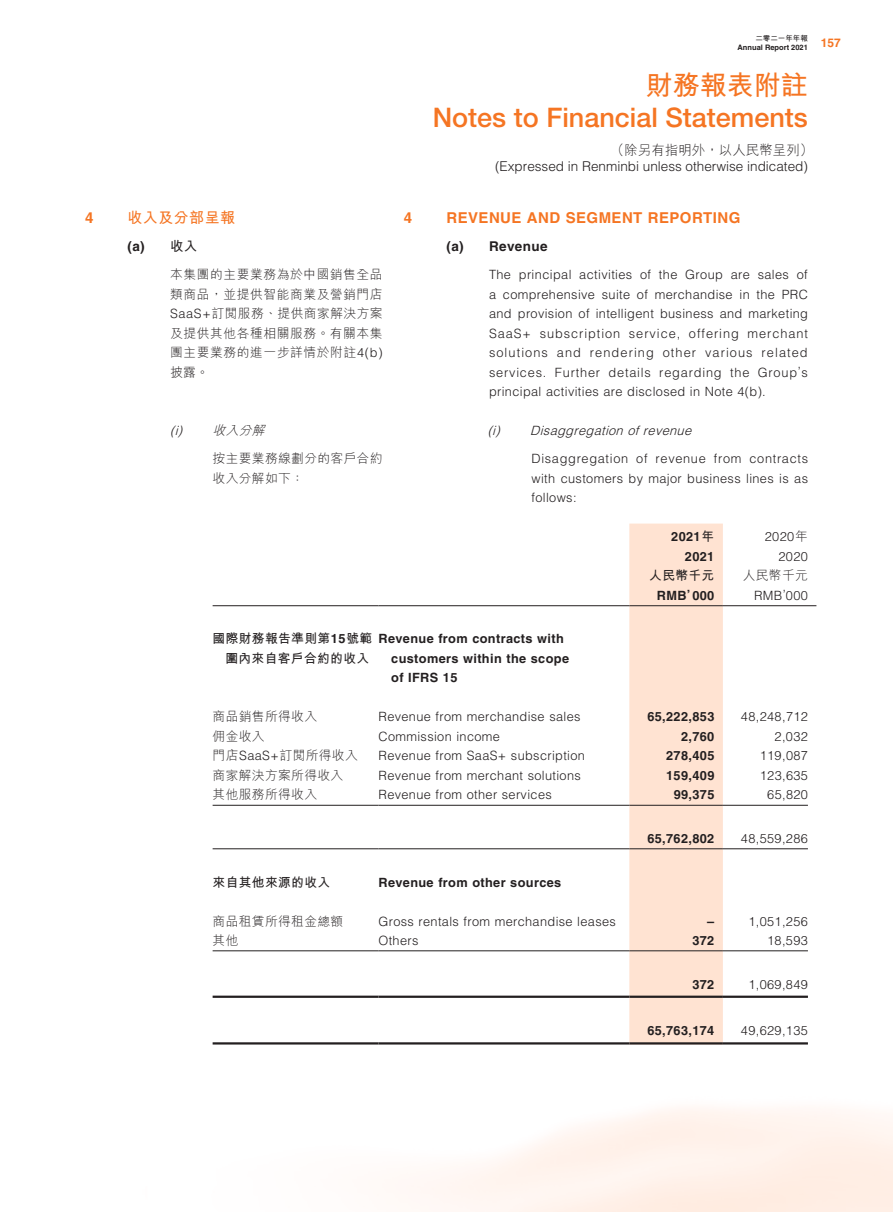
<style>
.page{position:relative;width:893px;height:1212px;background:#fff}
.page>*{position:absolute;margin:0;border:0;box-sizing:border-box;transform-origin:0 0}
.t1{font:500 27px "Helvetica Neue LT Std";color:#f57523}
.t2{font:700 27px "M Hei HK";color:#f57523}
.t3{font:700 15px "Helvetica LT Std";letter-spacing:.03em;color:#f57523}
.t4{font:700 15px "M Hei HK";letter-spacing:.03em;color:#f57523}
.t5{font:300 13.5px "Helvetica LT Std";color:#231f20}
.t6{font:300 13.5px "M Hei HK";color:#231f20}
.t7{font:700 13.5px "Helvetica LT Std";letter-spacing:.03em;color:#231f20}
.t8{font:300 12.75px/19.5px "Helvetica LT Std";letter-spacing:.03em;color:#231f20;text-align:justify}
.t9{font:300 12.75px/19.5px "M Hei HK";letter-spacing:.03em;color:#231f20;text-align:justify}
.t10{font:700 12.75px/19.5px "Helvetica LT Std";letter-spacing:.03em;color:#231f20}
.t11{font:700 12.75px/19.5px "M Hei HK";letter-spacing:.03em;color:#231f20;text-align:right}
.t12{font:italic 300 12.75px "Helvetica LT Std";color:#231f20}
.t13{font:700 7.5px "Helvetica LT Std";color:#231f20}
.t14{font:700 7.5px "M Hei HK";color:#231f20}
.s1{font-family:"M Hei HK"}
.s2{font-family:"Helvetica LT Std"}
.s3{font-family:"Helvetica LT Std";font-style:italic}
.s4{font-style:italic}
</style>
<div class="page">
<div style="left:629px;top:524px;width:94px;height:518px;background:#ffe3d2"></div>
<hr style="left:213px;top:605px;width:165px;height:1px;background:#231f20">
<hr style="left:378px;top:605px;width:251px;height:1px;background:#231f20">
<hr style="left:629px;top:605px;width:94px;height:1px;background:#231f20">
<hr style="left:723px;top:605px;width:93px;height:1px;background:#231f20">
<hr style="left:213px;top:805px;width:165px;height:1px;background:#231f20">
<hr style="left:378px;top:805px;width:251px;height:1px;background:#231f20">
<hr style="left:629px;top:805px;width:94px;height:1px;background:#231f20">
<hr style="left:723px;top:805px;width:85px;height:1px;background:#231f20">
<hr style="left:213px;top:848px;width:165px;height:1px;background:#231f20">
<hr style="left:378px;top:848px;width:251px;height:1px;background:#231f20">
<hr style="left:629px;top:848px;width:94px;height:1px;background:#231f20">
<hr style="left:723px;top:848px;width:85px;height:1px;background:#231f20">
<hr style="left:213px;top:950px;width:165px;height:1px;background:#231f20">
<hr style="left:378px;top:950px;width:251px;height:1px;background:#231f20">
<hr style="left:629px;top:950px;width:94px;height:1px;background:#231f20">
<hr style="left:723px;top:950px;width:85px;height:1px;background:#231f20">
<hr style="left:213px;top:995px;width:165px;height:3px;background:#231f20">
<hr style="left:378px;top:995px;width:251px;height:3px;background:#231f20">
<hr style="left:629px;top:995px;width:94px;height:3px;background:#231f20">
<hr style="left:723px;top:995px;width:85px;height:3px;background:#231f20">
<hr style="left:213px;top:1042px;width:165px;height:2px;background:#231f20">
<hr style="left:378px;top:1042px;width:251px;height:2px;background:#231f20">
<hr style="left:629px;top:1042px;width:94px;height:2px;background:#231f20">
<hr style="left:723px;top:1042px;width:85px;height:2px;background:#231f20">
<p class="t14" style="left:755px;top:33px;width:54px">二零二一年年報</p>
<p class="t13" style="left:737px;top:42px;width:105px">Annual Report 2021 <sup>157</sup></p>
<p class="t3" style="left:85px;top:209px;width:10px">4</p>
<p class="t4" style="left:128px;top:207px;width:109px">收入及分部呈報</p>
<p class="t7" style="left:128px;top:238px;width:71px">(a) <span class="s1">收入</span></p>
<p class="t9" style="left:170px;top:265px;width:214px">本集團的主要業務為於中國銷售全品類商品，並提供智能商業及營銷門店<span class="s2">SaaS+</span>訂閱服務、提供商家解決方案及提供其他各種相關服務。有關本集團主要業務的進一步詳情於附註<span class="s2">4(b)</span>披露。</p>
<p class="t9" style="left:213px;top:416px;width:172px;line-height:28px;text-indent:-43px"><span class="s3">(i)</span> <span class="s4">收入分解<br></span>按主要業務線劃分的客戶合約</p>
<p class="t9" style="left:213px;top:468px;width:93px">收入分解如下：</p>
<h1 class="t2" style="left:646px;top:65px;width:163px">財務報表附註</h1>
<h1 class="t1" style="left:433px;top:101px;width:377px">Notes to Financial Statements</h1>
<p class="t6" style="left:611px;top:143px;width:204px">（除另有指明外，以人民幣呈列）</p>
<p class="t5" style="left:495px;top:158px;width:314px">(Expressed in Renminbi unless otherwise indicated)</p>
<p class="t3" style="left:404px;top:209px;width:10px">4</p>
<p class="t3" style="left:446px;top:209px;width:295px">REVENUE AND SEGMENT REPORTING</p>
<p class="t7" style="left:446px;top:238px;width:103px">(a) Revenue</p>
<p class="t8" style="left:489px;top:265px;width:321px">The principal activities of the Group are sales of a comprehensive suite of merchandise in the PRC and provision of intelligent business and marketing SaaS+ subscription service, offering merchant solutions and rendering other various related services. Further details regarding the Group’s principal activities are disclosed in Note 4(b).</p>
<p class="t12" style="left:488px;top:423px;width:209px">(i) Disaggregation ofrevenue</p>
<p class="t8" style="left:531px;top:449px;width:278px">Disaggregation of revenue from contracts with customers by major business lines is as follows:</p>
<p class="t10" style="left:671px;top:527px;width:45px">2021<span class="s1">年</span></p>
<p class="t8" style="left:765px;top:527px;width:45px">2020<span class="s1">年</span></p>
<p class="t10" style="left:685px;top:546px;width:31px">2021</p>
<p class="t8" style="left:778px;top:546px;width:31px">2020</p>
<p class="t11" style="left:649px;top:565px;width:67px">人民幣千元</p>
<p class="t9" style="left:743px;top:566px;width:67px">人民幣千元</p>
<p class="t10" style="left:657px;top:585px;width:59px">RMB’ 000</p>
<p class="t8" style="left:754px;top:585px;width:55px">RMB’000</p>
<p class="t11" style="left:213px;top:628px;width:161px">國際財務報告準則第<span class="s2">15</span>號範圍內來自客戶合約的收入</p>
<p class="t10" style="left:391px;top:629px;width:179px;text-indent:-13px">Revenue from contracts with customers within the scope of IFRS 15</p>
<p class="t9" style="left:213px;top:707px;width:106px">商品銷售所得收入</p>
<p class="t8" style="left:378px;top:707px;width:204px">Revenue from merchandise sales</p>
<p class="t10" style="left:647px;top:707px;width:69px">65,222,853</p>
<p class="t8" style="left:741px;top:707px;width:69px">48,248,712</p>
<p class="t9" style="left:213px;top:726px;width:54px">佣金收入</p>
<p class="t8" style="left:378px;top:726px;width:123px">Commission income</p>
<p class="t10" style="left:681px;top:726px;width:35px">2,760</p>
<p class="t8" style="left:775px;top:726px;width:35px">2,032</p>
<p class="t9" style="left:213px;top:746px;width:147px">門店<span class="s2">SaaS+</span>訂閱所得收入</p>
<p class="t8" style="left:378px;top:746px;width:208px">Revenue from SaaS+ subscription</p>
<p class="t10" style="left:666px;top:746px;width:50px">278,405</p>
<p class="t8" style="left:760px;top:746px;width:50px">119,087</p>
<p class="t9" style="left:213px;top:765px;width:132px">商家解決方案所得收入</p>
<p class="t8" style="left:378px;top:765px;width:204px">Revenue from merchant solutions</p>
<p class="t10" style="left:666px;top:765px;width:50px">159,409</p>
<p class="t8" style="left:760px;top:765px;width:50px">123,635</p>
<p class="t9" style="left:213px;top:785px;width:106px">其他服務所得收入</p>
<p class="t8" style="left:378px;top:785px;width:175px">Revenue from other services</p>
<p class="t10" style="left:674px;top:785px;width:42px">99,375</p>
<p class="t8" style="left:767px;top:785px;width:42px">65,820</p>
<p class="t10" style="left:647px;top:828px;width:69px">65,762,802</p>
<p class="t8" style="left:741px;top:829px;width:69px">48,559,286</p>
<p class="t11" style="left:213px;top:871px;width:119px">來自其他來源的收入</p>
<p class="t10" style="left:378px;top:872px;width:184px">Revenue from other sources</p>
<p class="t9" style="left:213px;top:911px;width:132px">商品租賃所得租金總額</p>
<p class="t8" style="left:378px;top:911px;width:239px">Gross rentals from merchandise leases</p>
<p class="t10" style="left:707px;top:911px;width:9px">–</p>
<p class="t8" style="left:748px;top:911px;width:61px">1,051,256</p>
<p class="t9" style="left:213px;top:930px;width:27px">其他</p>
<p class="t8" style="left:378px;top:931px;width:42px">Others</p>
<p class="t10" style="left:692px;top:930px;width:23px">372</p>
<p class="t8" style="left:767px;top:931px;width:42px">18,593</p>
<p class="t10" style="left:692px;top:974px;width:23px">372</p>
<p class="t8" style="left:748px;top:974px;width:61px">1,069,849</p>
<p class="t10" style="left:647px;top:1021px;width:69px">65,763,174</p>
<p class="t8" style="left:741px;top:1021px;width:69px">49,629,135</p>
</div>
